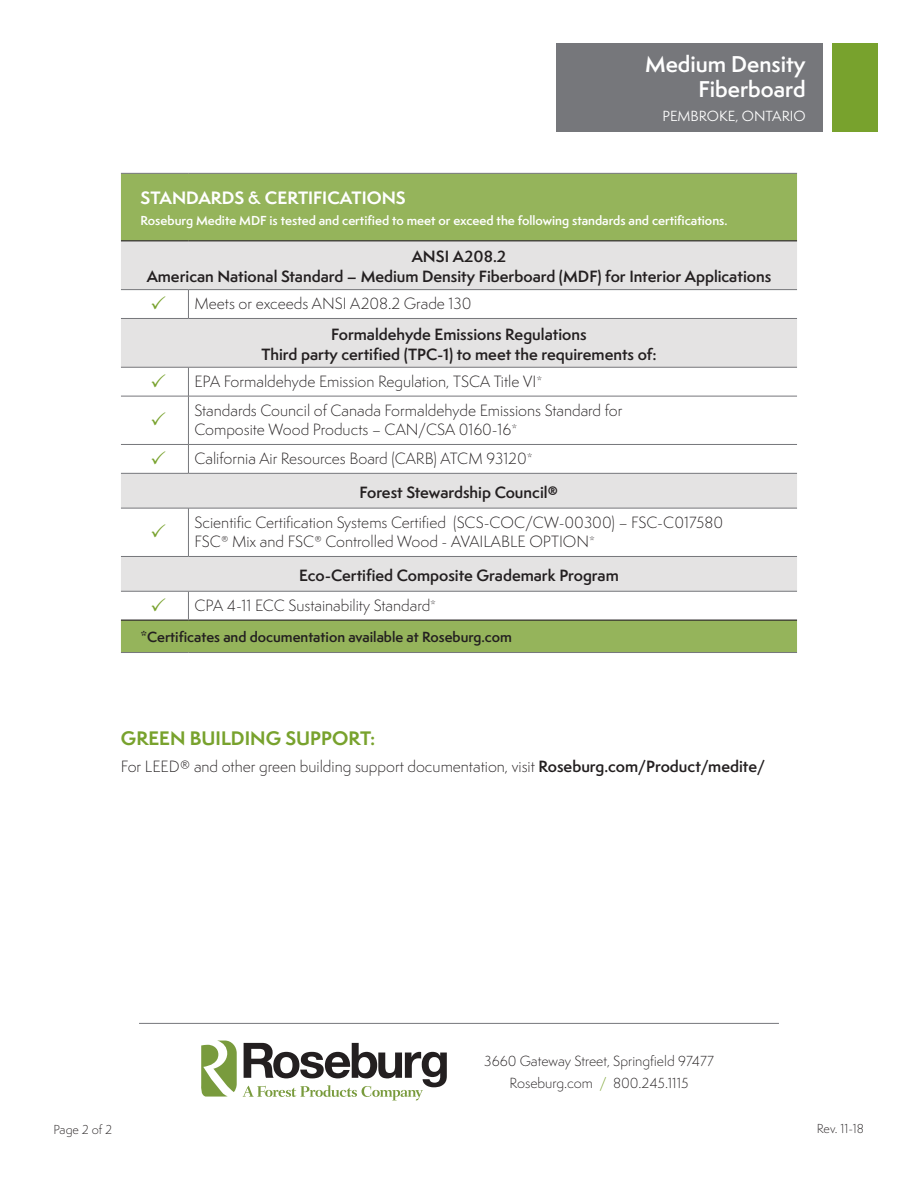
<style>
.page{position:relative;width:918px;height:1188px;background:#fff}
.page>*{position:absolute;margin:0;border:0;box-sizing:border-box;transform-origin:0 0}
.t1{font:600 21px/25.5px "Semplicita Pro";color:#fff;text-align:right}
.t2{font:700 18px "Semplicita Pro";color:#78a22d}
.t3{font:700 16.5px "Semplicita Pro";color:#fff}
.t4{font:300 15px/28.8px "Semplicita Pro";color:#231f20}
.t5{font:600 15px/19.5px "Semplicita Pro";color:#231f20;text-align:center}
.t6{font:300 13.5px/21px "Semplicita Pro";color:#231f20;text-align:center}
.t7{font:600 13.5px "Semplicita Pro";color:#231f20}
.t8{font:13.5px "Semplicita Pro";color:#fff}
.t9{font:600 12px "Semplicita Pro";color:#fff}
.t10{font:300 12px "Semplicita Pro";color:#231f20}
.s1{font-size:12px}
.s2{font-weight:300}
.s3{font-weight:300;font-size:12px}
.s4{font-weight:600}
.s5{color:#78a22d}
</style>
<div class="page">
<div style="left:557px;top:44px;width:266px;height:88px;background:#76777b"></div>
<div style="left:832px;top:44px;width:46px;height:88px;background:#78a22d"></div>
<hr style="left:139px;top:1023px;width:640px;height:1px;background:#76777b">
<svg style="left:201px;top:1041px;width:36px;height:56px"></svg>
<svg style="left:243px;top:1043px;width:204px;height:57px"></svg>
<svg style="left:121px;top:174px;width:676px;height:478px;fill:#95b45b"></svg>
<svg style="left:121px;top:241px;width:676px;height:350px"></svg>
<hr style="left:121px;top:240px;width:67px;height:1px;background:#231f20">
<hr style="left:188px;top:240px;width:609px;height:1px;background:#231f20">
<hr style="left:121px;top:620px;width:67px;height:1px;background:#231f20">
<hr style="left:188px;top:620px;width:609px;height:1px;background:#231f20">
<hr style="left:121px;top:173px;width:67px;height:1px;background:#76777b">
<hr style="left:188px;top:173px;width:609px;height:1px;background:#76777b">
<hr style="left:121px;top:289px;width:67px;height:1px;background:#76777b">
<hr style="left:188px;top:289px;width:609px;height:1px;background:#76777b">
<svg style="left:188px;top:290px;width:1px;height:28px"></svg>
<hr style="left:121px;top:318px;width:67px;height:1px;background:#76777b">
<hr style="left:188px;top:318px;width:609px;height:1px;background:#76777b">
<hr style="left:121px;top:367px;width:67px;height:1px;background:#76777b">
<hr style="left:188px;top:367px;width:609px;height:1px;background:#76777b">
<svg style="left:188px;top:367px;width:1px;height:29px"></svg>
<hr style="left:121px;top:396px;width:67px;height:1px;background:#76777b">
<hr style="left:188px;top:396px;width:609px;height:1px;background:#76777b">
<hr style="left:188px;top:396px;width:1px;height:48px;background:#76777b">
<hr style="left:121px;top:444px;width:67px;height:1px;background:#76777b">
<hr style="left:188px;top:444px;width:609px;height:1px;background:#76777b">
<svg style="left:188px;top:445px;width:1px;height:28px"></svg>
<hr style="left:121px;top:473px;width:67px;height:1px;background:#76777b">
<hr style="left:188px;top:473px;width:609px;height:1px;background:#76777b">
<hr style="left:121px;top:508px;width:67px;height:1px;background:#76777b">
<hr style="left:188px;top:508px;width:609px;height:1px;background:#76777b">
<hr style="left:188px;top:508px;width:1px;height:48px;background:#76777b">
<hr style="left:121px;top:556px;width:67px;height:1px;background:#76777b">
<hr style="left:188px;top:556px;width:609px;height:1px;background:#76777b">
<hr style="left:121px;top:591px;width:67px;height:1px;background:#76777b">
<hr style="left:188px;top:591px;width:609px;height:1px;background:#76777b">
<svg style="left:188px;top:591px;width:1px;height:29px"></svg>
<hr style="left:121px;top:652px;width:67px;height:1px;background:#76777b">
<hr style="left:188px;top:652px;width:609px;height:1px;background:#76777b">
<svg style="left:152px;top:296px;width:13px;height:13px"></svg>
<svg style="left:152px;top:373px;width:13px;height:14px"></svg>
<svg style="left:152px;top:412px;width:13px;height:14px"></svg>
<svg style="left:152px;top:451px;width:13px;height:13px"></svg>
<svg style="left:152px;top:524px;width:13px;height:14px"></svg>
<svg style="left:152px;top:597px;width:13px;height:14px"></svg>
<h1 class="t1" style="left:645px;top:51px;width:162px">Medium Density<br>Fiberboard</h1>
<p class="t8" style="left:662px;top:106px;width:145px">PEMBROKE, ONTARIO</p>
<p class="t3" style="left:140px;top:186px;width:267px">STANDARDS &amp; CERTIFICATIONS</p>
<p class="t9" style="left:140px;top:212px;width:589px">Roseburg Medite MDF is tested and certified to meet or exceed the following standards and certifications.</p>
<p class="t5" style="left:147px;top:247px;width:626px">ANSI A208.2<br>American National Standard – Medium Density Fiberboard (MDF) for Interior Applications</p>
<p class="t4" style="left:194px;top:289px;width:279px">Meets or exceeds ANSI A208.2 Grade 130</p>
<p class="t5" style="left:261px;top:324px;width:397px">Formaldehyde Emissions Regulations<br>Third party certified (TPC-1) to meet the requirements of:</p>
<p class="t4" style="left:194px;top:367px;width:429px">EPA Formaldehyde Emission Regulation, TSCA Title VI<span class="s1">*<br></span>Standards Council of Canada Formaldehyde Emissions Standard for</p>
<p class="t4" style="left:194px;top:415px;width:340px">Composite Wood Products – CAN/CSA 0160-16<span class="s1">*<br></span>California Air Resources Board (CARB) ATCM 93120<span class="s1">*</span></p>
<p class="t5" style="left:360px;top:482px;width:200px">Forest Stewardship Council®</p>
<p class="t4" style="left:194px;top:513px;width:530px;line-height:19.5px">Scientific Certification Systems Certified (SCS-COC/CW-00300) – FSC-C017580<br>FSC<sup>®</sup> Mix and FSC<sup>®</sup> Controlled Wood - AVAILABLE OPTION<span class="s1">*</span></p>
<p class="t5" style="left:194px;top:560px;width:426px;line-height:30.3px;text-align:left;text-indent:105px">Eco-Certified Composite Grademark Program<br><span class="s2">CPA 4-11 ECC Sustainability Standard</span><span class="s3">*</span></p>
<p class="t7" style="left:140px;top:627px;width:373px">*Certificates and documentation available at Roseburg.com</p>
<p class="t2" style="left:121px;top:725px;width:256px">GREEN BUILDING SUPPORT:</p>
<p class="t4" style="left:121px;top:752px;width:646px">For LEED® and other green building support documentation, visit <span class="s4">Roseburg.com/Product/medite/</span></p>
<p class="t6" style="left:484px;top:1051px;width:231px">3660 Gateway Street, Springfield 97477<br>Roseburg.com <span class="s5">/</span> 800.245.1115</p>
<p class="t10" style="left:53px;top:1121px;width:60px">Page 2 of 2</p>
<p class="t10" style="left:817px;top:1121px;width:49px">Rev. 11-18</p>
</div>
